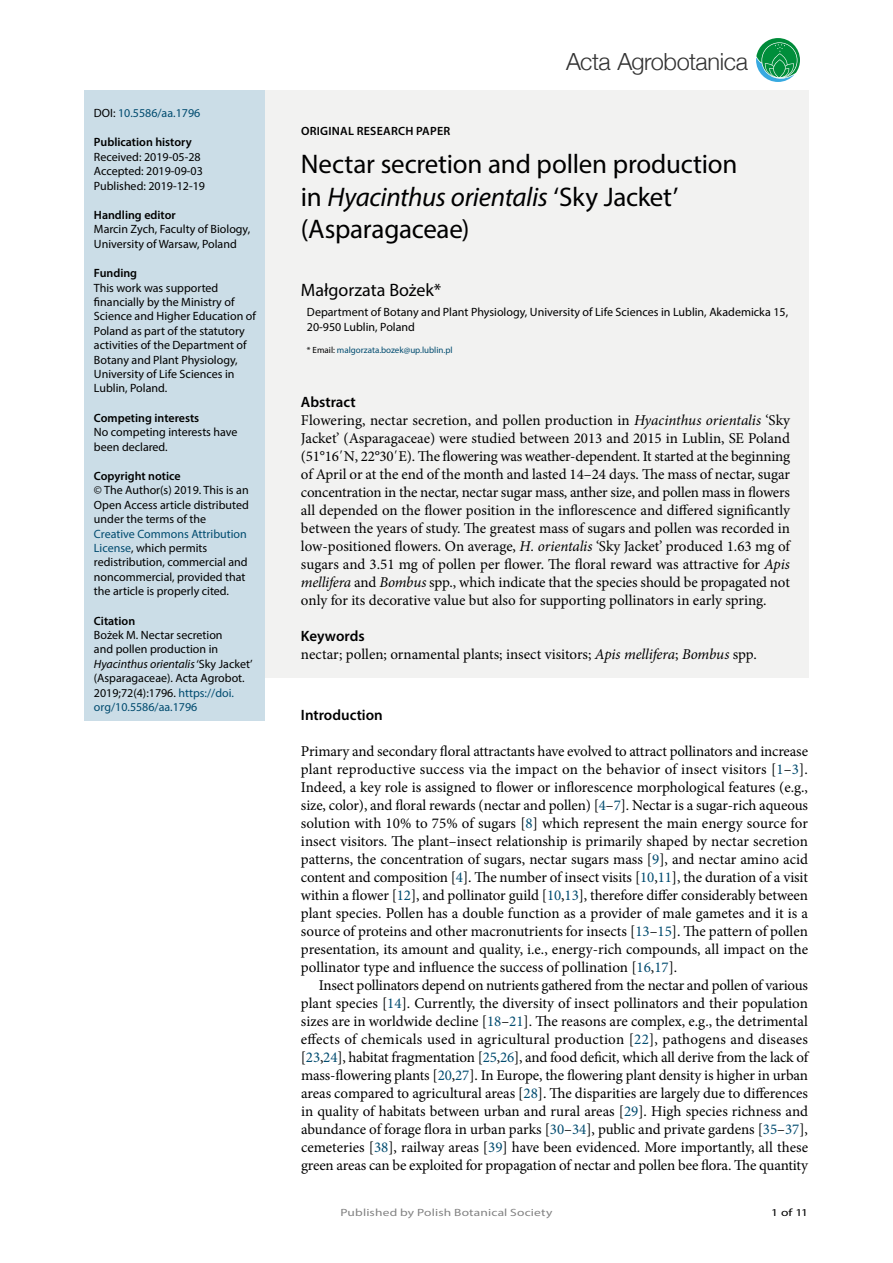
<style>
.page{position:relative;width:893px;height:1263px;background:#fff}
.page>*{position:absolute;margin:0;border:0;box-sizing:border-box;transform-origin:0 0}
.t1{font:27px/32.4px "Myriad Pro";letter-spacing:-.01em;color:#000}
.t2{font:300 23.55px "Helvetica Neue";letter-spacing:-.02em;color:#333}
.Authors{font:18px "Myriad Pro";color:#000}
.Body_text{font:15px/18px "Minion Pro";color:#000;text-align:justify}
.Body_text___first_li{font:15px/18px "Minion Pro";letter-spacing:-.015em;color:#000;text-align:justify}
.Keywords{font:15px "Minion Pro";color:#000}
.t3{font:600 15px "Myriad Pro";color:#000}
.Body_text-2{font:12px/14.4px "Myriad Pro";color:#000}
.Affiliations{font:12px/14.4px "Myriad Pro";color:#000}
.Article_type{font:600 12px "Myriad Pro";color:#000}
.Article_type-2{font:600 12px "Myriad Pro";letter-spacing:.02em;color:#000}
.Body_text-3{font:12px "Myriad Pro";color:#004b6f}
.t4{font:10.5px "Myriad Pro Regular 2";letter-spacing:.01em;color:#828282;scale:1.28 1}
.t5{font:10.5px "Myriad Pro";color:#000;scale:1.28 1}
.Corresponding_author{font:9px "Myriad Pro";color:#004b6f}
.s1{color:#000}
.s2{color:#004b6f}
.s3{font-style:italic}
</style>
<div class="page">
<svg style="left:756px;top:38px;width:44px;height:44px"></svg>
<div style="left:265px;top:90px;width:543px;height:587px;background:#f2f2f1"></div>
<div style="left:85px;top:90px;width:180px;height:630px;background:#cbdde7"></div>
<p class="Body_text-3" style="left:94px;top:106px;width:108px"><span class="s1">DOI:</span> 10.5586/aa.1796</p>
<p class="Article_type" style="left:94px;top:135px;width:99px">Publication history</p>
<p class="Body_text-2" style="left:94px;top:149px;width:108px">Received: 2019-05-28</p>
<p class="Body_text-2" style="left:94px;top:164px;width:110px">Accepted: 2019-09-03</p>
<p class="Body_text-2" style="left:94px;top:178px;width:113px">Published: 2019-12-19</p>
<p class="Article_type" style="left:94px;top:207px;width:83px">Handling editor</p>
<p class="Body_text-2" style="left:94px;top:222px;width:158px">Marcin Zych, Faculty of Biology,<br>University of Warsaw, Poland</p>
<p class="Article_type" style="left:94px;top:266px;width:45px">Funding</p>
<p class="Body_text-2" style="left:94px;top:280px;width:164px">This work was supported financially by the Ministry of<br>Science and Higher Education of<br>Poland as part of the statutory activities of the Department of<br>Botany and Plant Physiology,<br>University of Life Sciences in<br>Lublin, Poland.</p>
<p class="Article_type" style="left:94px;top:410px;width:107px">Competing interests</p>
<p class="Body_text-2" style="left:94px;top:425px;width:145px">No competing interests have been declared.</p>
<p class="Article_type" style="left:94px;top:468px;width:88px">Copyright notice</p>
<p class="Body_text-2" style="left:94px;top:483px;width:156px">© The Author(s) 2019. This is an<br>Open Access article distributed under the terms of the<br><span class="s2">Creative Commons Attribution<br>License</span>, which permits redistribution, commercial and noncommercial, provided that the article is properly cited.</p>
<p class="Article_type" style="left:94px;top:613px;width:43px">Citation</p>
<p class="Body_text-2" style="left:94px;top:628px;width:160px">Bożek M. Nectar secretion<br>and pollen production in<br><span class="s3">Hyacinthus orientalis</span> ‘Sky Jacket’ (Asparagaceae). Acta Agrobot.<br>2019;72(4):1796. <span class="s2">https://doi. org/10.5586/aa.1796</span></p>
<h2 class="t2" style="left:566px;top:43px;width:183px">Acta Agrobotanica</h2>
<p class="Article_type-2" style="left:301px;top:123px;width:151px">ORIGINAL RESEARCH PAPER</p>
<p class="t1" style="left:301px;top:148px;width:438px">Nectar secretion and pollen production in <span class="s3">Hyacinthus orientalis</span> ‘Sky Jacket’ (Asparagaceae)</p>
<p class="Authors" style="left:301px;top:279px;width:142px">Małgorzata Bożek*</p>
<p class="Affiliations" style="left:307px;top:305px;width:483px">Department of Botany and Plant Physiology, University of Life Sciences in Lublin, Akademicka 15,<br>20-950 Lublin, Poland</p>
<p class="Corresponding_author" style="left:307px;top:345px;width:147px"><span class="s1">* Email:</span> malgorzata.bozek@up.lublin.pl</p>
<p class="t3" style="left:301px;top:393px;width:56px">Abstract</p>
<p class="Body_text" style="left:301px;top:412px;width:491px">Flowering, nectar secretion, and pollen production in <span class="s3">Hyacinthus orientalis</span> ‘Sky Jacket’ (Asparagaceae) were studied between 2013 and 2015 in Lublin, SE Poland (51°16<span class="s3">'</span> N, 22°30<span class="s3">'</span> E). The flowering was weather-dependent. It started at the beginning of April or at the end of the month and lasted 14–24 days. The mass of nectar, sugar concentration in the nectar, nectar sugar mass, anther size, and pollen mass in flowers all depended on the flower position in the inflorescence and differed significantly between the years of study. The greatest mass of sugars and pollen was recorded in low-positioned flowers. On average, <span class="s3">H. orientalis</span> ‘Sky Jacket’ produced 1.63 mg of sugars and 3.51 mg of pollen per flower. The floral reward was attractive for <span class="s3">Apis mellifera</span> and <span class="s3">Bombus</span> spp., which indicate that the species should be propagated not only for its decorative value but also for supporting pollinators in early spring.</p>
<p class="t3" style="left:301px;top:627px;width:65px">Keywords</p>
<p class="Keywords" style="left:301px;top:645px;width:457px">nectar; pollen; ornamental plants; insect visitors; <span class="s3">Apis mellifera</span>; <span class="s3">Bombus</span> spp.</p>
<p class="t3" style="left:301px;top:705px;width:83px">Introduction</p>
<p class="Body_text" style="left:301px;top:742px;width:509px">Primary and secondary floral attractants have evolved to attract pollinators and increase plant reproductive success via the impact on the behavior of insect visitors [<span class="s2">1</span>–<span class="s2">3</span>].<br>Indeed, a key role is assigned to flower or inflorescence morphological features (e.g., size, color), and floral rewards (nectar and pollen) [<span class="s2">4</span>–<span class="s2">7</span>]. Nectar is a sugar-rich aqueous solution with 10% to 75% of sugars [<span class="s2">8</span>] which represent the main energy source for insect visitors. The plant–insect relationship is primarily shaped by nectar secretion patterns, the concentration of sugars, nectar sugars mass [<span class="s2">9</span>], and nectar amino acid content and composition [<span class="s2">4</span>]. The number of insect visits [<span class="s2">10</span>,<span class="s2">11</span>], the duration of a visit within a flower [<span class="s2">12</span>], and pollinator guild [<span class="s2">10</span>,<span class="s2">13</span>], therefore differ considerably between plant species. Pollen has a double function as a provider of male gametes and it is a source of proteins and other macronutrients for insects [<span class="s2">13</span>–<span class="s2">15</span>]. The pattern of pollen presentation, its amount and quality, i.e., energy-rich compounds, all impact on the pollinator type and influence the success of pollination [<span class="s2">16</span>,<span class="s2">17</span>].</p>
<p class="Body_text___first_li" style="left:301px;top:976px;width:509px;text-indent:18px">Insect pollinators depend on nutrients gathered from the nectar and pollen of various plant species [<span class="s2">14</span>]. Currently, the diversity of insect pollinators and their population sizes are in worldwide decline [<span class="s2">18</span>–<span class="s2">21</span>]. The reasons are complex, e.g., the detrimental effects of chemicals used in agricultural production [<span class="s2">22</span>], pathogens and diseases [<span class="s2">23</span>,<span class="s2">24</span>], habitat fragmentation [<span class="s2">25</span>,<span class="s2">26</span>], and food deficit, which all derive from the lack of mass-flowering plants [<span class="s2">20</span>,<span class="s2">27</span>]. In Europe, the flowering plant density is higher in urban areas compared to agricultural areas [<span class="s2">28</span>]. The disparities are largely due to differences in quality of habitats between urban and rural areas [<span class="s2">29</span>]. High species richness and abundance of forage flora in urban parks [<span class="s2">30</span>–<span class="s2">34</span>], public and private gardens [<span class="s2">35</span>–<span class="s2">37</span>], cemeteries [<span class="s2">38</span>], railway areas [<span class="s2">39</span>] have been evidenced. More importantly, all these green areas can be exploited for propagation of nectar and pollen bee flora. The quantity</p>
<p class="t4" style="left:340px;top:1205px;width:167px">Published by Polish Botanical Society</p>
<p class="t5" style="left:771px;top:1205px;width:30px">1 of 11</p>
</div>
